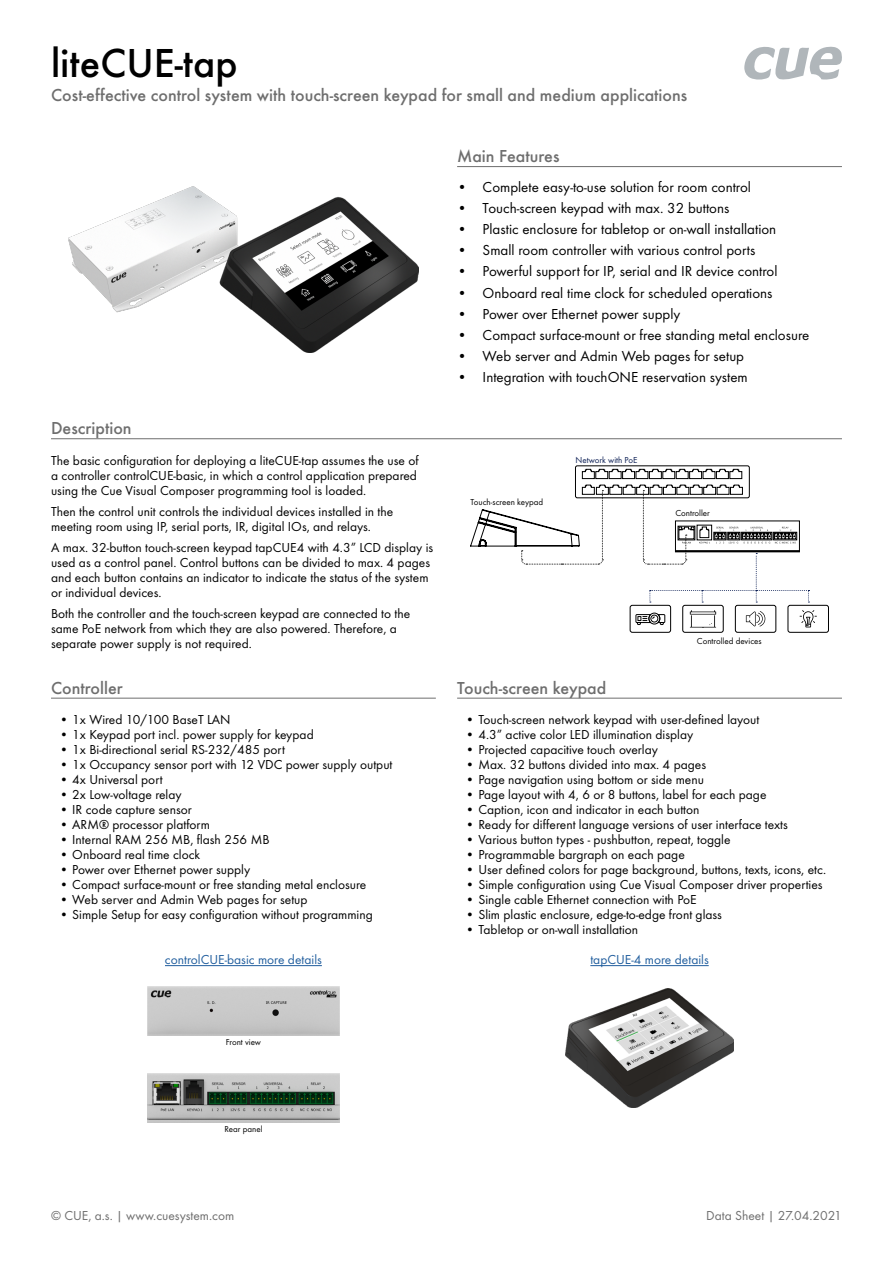
<style>
.page{position:relative;width:893px;height:1263px;background:#fff}
.page>*{position:absolute;margin:0;border:0;box-sizing:border-box;transform-origin:0 0}
.t1{font:500 42px "Futura TOT";color:#000}
.t2{font:500 18px "Futura TOT";color:#6e6e6e}
.t3{font:15px "Futura TOT";color:#000}
.t4{font:13.5px/15px "Futura TOT";color:#000}
.t5{font:13.5px "Futura TOT";color:#6e6e6e}
.t6{font:13.5px "Futura TOT";color:#215e9e}
.t7{font:9px "Futura TOT";color:#000}
.t8{font:9px "Futura TOT";color:#0b1e54}
</style>
<div class="page">
<svg style="left:744px;top:47px;width:98px;height:33px"></svg>
<hr style="left:457px;top:166px;width:385px;height:1px;background:#6e6e6e">
<hr style="left:51px;top:438px;width:791px;height:1px;background:#6e6e6e">
<hr style="left:51px;top:698px;width:385px;height:1px;background:#6e6e6e">
<hr style="left:457px;top:698px;width:385px;height:1px;background:#6e6e6e">
<hr style="left:165px;top:965px;width:157px;height:1px;background:#215e9e">
<hr style="left:590px;top:965px;width:119px;height:1px;background:#215e9e">
<img style="left:68px;top:187px;width:351px;height:165px">
<img style="left:565px;top:988px;width:169px;height:119px">
<div style="left:630px;top:605px;width:41px;height:27px;border:1px solid #000;border-radius:2px"></div>
<svg style="left:635px;top:613px;width:30px;height:12px"></svg>
<div style="left:735px;top:605px;width:41px;height:27px;border:1px solid #000;border-radius:2px"></div>
<svg style="left:746px;top:611px;width:19px;height:15px"></svg>
<div style="left:682px;top:605px;width:41px;height:27px;border:1px solid #000;border-radius:2px"></div>
<svg style="left:690px;top:610px;width:26px;height:17px"></svg>
<div style="left:788px;top:605px;width:41px;height:27px;border:1px solid #000;border-radius:2px"></div>
<svg style="left:800px;top:610px;width:17px;height:17px"></svg>
<div style="left:575px;top:466px;width:174px;height:32px;border:1px solid #000;border-radius:2px"></div>
<svg style="left:582px;top:469px;width:160px;height:10px"></svg>
<svg style="left:470px;top:485px;width:339px;height:118px"></svg>
<img style="left:148px;top:1073px;width:191px;height:49px">
<img style="left:148px;top:986px;width:191px;height:49px">
<h1 class="t1" style="left:51px;top:39px;width:188px">liteCUE-tap</h1>
<h2 class="t2" style="left:51px;top:85px;width:638px">Cost-effective control system with touch-screen keypad for small and medium applications</h2>
<h2 class="t2" style="left:51px;top:417px;width:82px">Description</h2>
<p class="t4" style="left:51px;top:453px;width:369px;text-align:justify">The basic configuration for deploying a liteCUE-tap assumes the use of a controller controlCUE-basic, in which a control application prepared using the Cue Visual Composer programming tool is loaded.</p>
<p class="t4" style="left:51px;top:504px;width:344px">Then the control unit controls the individual devices installed in the meeting room using IP, serial ports, IR, digital IOs, and relays.</p>
<p class="t4" style="left:51px;top:540px;width:384px">A max. 32-button touch-screen keypad tapCUE4 with 4.3” LCD display is used as a control panel. Control buttons can be divided to max. 4 pages and each button contains an indicator to indicate the status of the system or individual devices.</p>
<p class="t4" style="left:51px;top:606px;width:361px">Both the controller and the touch-screen keypad are connected to the same PoE network from which they are also powered. Therefore, a separate power supply is not required.</p>
<h2 class="t2" style="left:457px;top:145px;width:104px">Main Features</h2>
<p class="t3" style="left:457px;top:178px;width:295px">• Complete easy-to-use solution for room control</p>
<p class="t3" style="left:457px;top:199px;width:274px">• Touch-screen keypad with max. 32 buttons</p>
<p class="t3" style="left:457px;top:220px;width:321px">• Plastic enclosure for tabletop or on-wall installation</p>
<p class="t3" style="left:457px;top:241px;width:300px">• Small room controller with various control ports</p>
<p class="t3" style="left:457px;top:262px;width:322px">• Powerful support for IP, serial and IR device control</p>
<p class="t3" style="left:457px;top:284px;width:317px">• Onboard real time clock for scheduled operations</p>
<p class="t3" style="left:457px;top:305px;width:225px">• Power over Ethernet power supply</p>
<p class="t3" style="left:457px;top:326px;width:354px">• Compact surface-mount or free standing metal enclosure</p>
<p class="t3" style="left:457px;top:347px;width:289px">• Web server and Admin Web pages for setup</p>
<p class="t3" style="left:457px;top:368px;width:292px">• Integration with touchONE reservation system</p>
<p class="t7" style="left:470px;top:496px;width:74px">Touch-screen keypad</p>
<p class="t8" style="left:575px;top:454px;width:63px">Network with PoE</p>
<p class="t7" style="left:675px;top:507px;width:36px">Controller</p>
<p class="t7" style="left:697px;top:636px;width:66px">Controlled devices</p>
<h2 class="t2" style="left:51px;top:677px;width:73px">Controller</h2>
<h2 class="t2" style="left:457px;top:677px;width:151px">Touch-screen keypad</h2>
<p class="t4" style="left:60px;top:712px;width:173px">• 1x Wired 10/100 BaseT LAN</p>
<p class="t4" style="left:60px;top:727px;width:256px">• 1x Keypad port incl. power supply for keypad</p>
<p class="t4" style="left:60px;top:742px;width:227px">• 1x Bi-directional serial RS-232/485 port</p>
<p class="t4" style="left:60px;top:757px;width:334px">• 1x Occupancy sensor port with 12 VDC power supply output</p>
<p class="t4" style="left:60px;top:772px;width:105px">• 4x Universal port</p>
<p class="t4" style="left:60px;top:787px;width:124px">• 2x Low-voltage relay</p>
<p class="t4" style="left:60px;top:802px;width:134px">• IR code capture sensor</p>
<p class="t4" style="left:60px;top:817px;width:152px">• ARM® processor platform</p>
<p class="t4" style="left:60px;top:832px;width:211px">• Internal RAM 256 MB, flash 256 MB</p>
<p class="t4" style="left:60px;top:847px;width:142px">• Onboard real time clock</p>
<p class="t4" style="left:60px;top:862px;width:192px">• Power over Ethernet power supply</p>
<p class="t4" style="left:60px;top:877px;width:308px">• Compact surface-mount or free standing metal enclosure</p>
<p class="t4" style="left:60px;top:892px;width:250px">• Web server and Admin Web pages for setup</p>
<p class="t4" style="left:60px;top:907px;width:315px">• Simple Setup for easy configuration without programming</p>
<p class="t6" style="left:165px;top:952px;width:158px">controlCUE-basic more details</p>
<p class="t4" style="left:466px;top:712px;width:295px">• Touch-screen network keypad with user-defined layout</p>
<p class="t4" style="left:466px;top:727px;width:229px">• 4.3” active color LED illumination display</p>
<p class="t4" style="left:466px;top:742px;width:194px">• Projected capacitive touch overlay</p>
<p class="t4" style="left:466px;top:757px;width:242px">• Max. 32 buttons divided into max. 4 pages</p>
<p class="t4" style="left:466px;top:772px;width:240px">• Page navigation using bottom or side menu</p>
<p class="t4" style="left:466px;top:787px;width:302px">• Page layout with 4, 6 or 8 buttons, label for each page</p>
<p class="t4" style="left:466px;top:802px;width:235px">• Caption, icon and indicator in each button</p>
<p class="t4" style="left:466px;top:817px;width:324px">• Ready for different language versions of user interface texts</p>
<p class="t4" style="left:466px;top:832px;width:266px">• Various button types - pushbutton, repeat, toggle</p>
<p class="t4" style="left:466px;top:847px;width:221px">• Programmable bargraph on each page</p>
<p class="t4" style="left:466px;top:862px;width:362px">• User defined colors for page background, buttons, texts, icons, etc.</p>
<p class="t4" style="left:466px;top:877px;width:358px">• Simple configuration using Cue Visual Composer driver properties</p>
<p class="t4" style="left:466px;top:892px;width:233px">• Single cable Ethernet connection with PoE</p>
<p class="t4" style="left:466px;top:907px;width:258px">• Slim plastic enclosure, edge-to-edge front glass</p>
<p class="t4" style="left:466px;top:922px;width:174px">• Tabletop or on-wall installation</p>
<p class="t6" style="left:590px;top:952px;width:120px">tapCUE-4 more details</p>
<p class="t7" style="left:226px;top:1037px;width:37px">Front view</p>
<p class="t7" style="left:224px;top:1123px;width:40px">Rear panel</p>
<p class="t5" style="left:51px;top:1207px;width:185px">© CUE, a.s. | www.cuesystem.com</p>
<p class="t5" style="left:706px;top:1207px;width:137px">Data Sheet | 27.04.2021</p>
</div>
